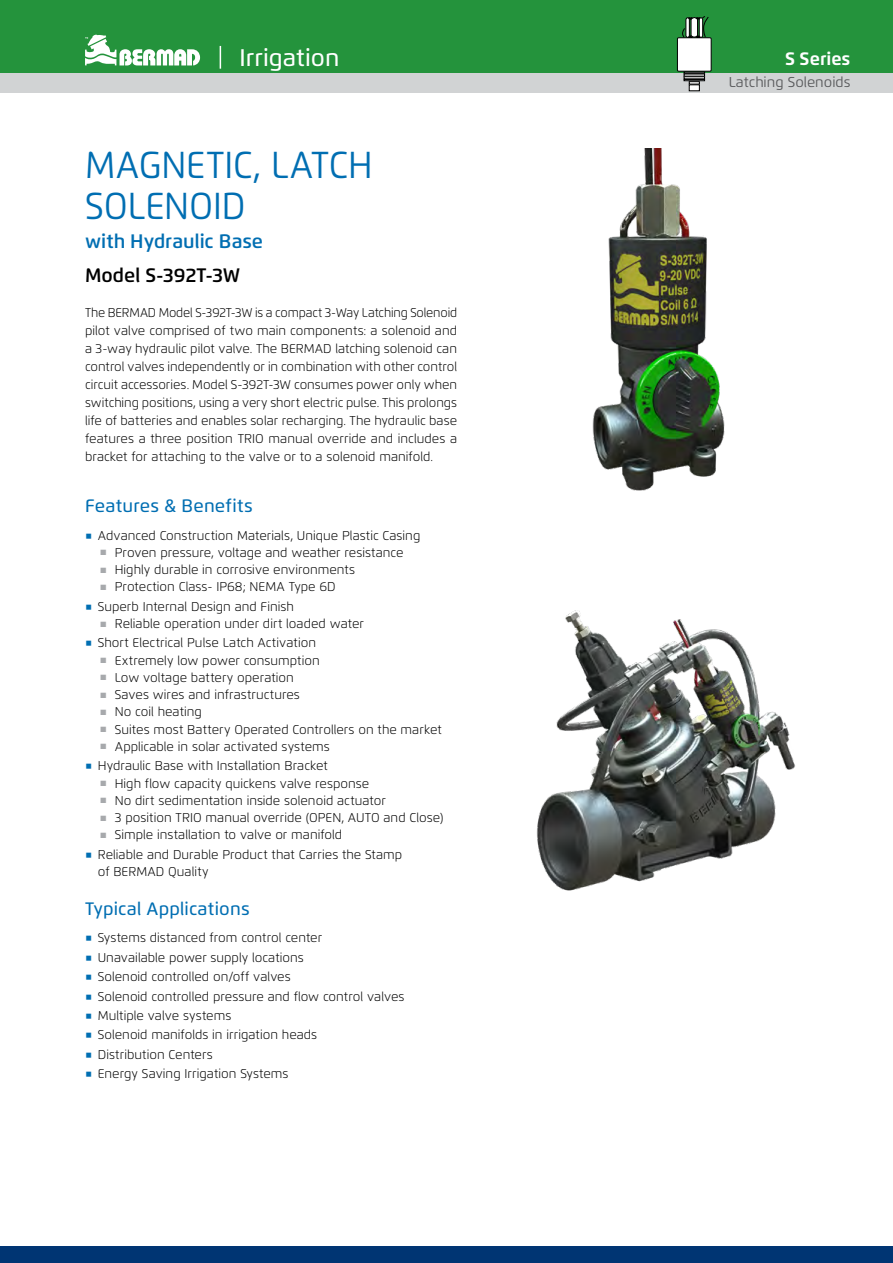
<style>
.page{position:relative;width:893px;height:1263px;background:#fff}
.page>*{position:absolute;margin:0;border:0;box-sizing:border-box;transform-origin:0 0}
.t1{font:37.5px/40.5px "Flexo";letter-spacing:-.005em;color:#006eb2;scale:.95 1}
.t2{font:500 24px "Flexo";color:#fff}
.t3{font:600 19.5px "Flexo";color:#006eb2}
.t4{font:600 19.5px "Flexo";color:#000}
.t5{font:500 18px "Flexo";letter-spacing:.015em;color:#006eb2}
.t6{font:700 18px "Flexo";color:#fff}
.t7{font:14.25px "Flexo";color:#58595b}
.t8{font:300 12.75px/19.4px "Flexo";color:#000}
.t9{font:300 12.75px/18px "Flexo";color:#000;text-align:justify;scale:.96 1}
.s1{font-family:"Win Soft Pro";font-weight:500;font-size:19.2px;color:#006eb2}
.s2{color:#a7a9ac}
</style>
<div class="page">
<div style="left:0;top:1247px;width:893px;height:16px;background:#003573"></div>
<div style="left:0;top:0;width:893px;height:74px;background:#24933c"></div>
<div style="left:0;top:74px;width:893px;height:19px;background:#d1d3d4"></div>
<svg style="left:220px;top:46px;width:1px;height:23px"></svg>
<svg style="left:676px;top:16px;width:36px;height:76px"></svg>
<img style="left:536px;top:610px;width:259px;height:281px">
<svg style="left:85px;top:35px;width:115px;height:31px"></svg>
<img style="left:592px;top:149px;width:133px;height:342px">
<h2 class="t2" style="left:240px;top:43px;width:101px">Irrigation</h2>
<h3 class="t6" style="left:785px;top:48px;width:67px">S Series</h3>
<p class="t7" style="left:729px;top:74px;width:123px">Latching Solenoids</p>
<h1 class="t1" style="left:85px;top:145px;width:304px">MAGNETIC, LATCH<br>SOLENOID</h1>
<h3 class="t3" style="left:85px;top:230px;width:180px">with Hydraulic Base</h3>
<h3 class="t4" style="left:85px;top:263px;width:157px">Model S-392T-3W</h3>
<p class="t9" style="left:85px;top:304px;width:389px">The BERMAD Model S-392T-3W is a compact 3-Way Latching Solenoid pilot valve comprised of two main components: a solenoid and a 3-way hydraulic pilot valve. The BERMAD latching solenoid can control valves independently or in combination with other control circuit accessories. Model S-392T-3W consumes power only when switching positions, using a very short electric pulse. This prolongs life of batteries and enables solar recharging. The hydraulic base features a three position TRIO manual override and includes a bracket for attaching to the valve or to a solenoid manifold.</p>
<h3 class="t5" style="left:85px;top:494px;width:169px">Features &amp; Benefits</h3>
<p class="t8" style="left:85px;top:525px;width:337px"><span class="s1">ֺ</span> Advanced Construction Materials, Unique Plastic Casing</p>
<p class="t8" style="left:100px;top:543px;width:305px"><span class="s2">■</span> Proven pressure, voltage and weather resistance</p>
<p class="t8" style="left:100px;top:560px;width:256px"><span class="s2">■</span> Highly durable in corrosive environments</p>
<p class="t8" style="left:85px;top:577px;width:252px;text-indent:15px"><span class="s2">■</span> Protection Class- IP68; NEMA Type 6D <span class="s1">ֺ</span> Superb Internal Design and Finish</p>
<p class="t8" style="left:85px;top:614px;width:280px;text-indent:15px"><span class="s2">■</span> Reliable operation under dirt loaded water <span class="s1">ֺ</span> Short Electrical Pulse Latch Activation</p>
<p class="t8" style="left:100px;top:650px;width:221px"><span class="s2">■</span> Extremely low power consumption</p>
<p class="t8" style="left:100px;top:668px;width:195px"><span class="s2">■</span> Low voltage battery operation</p>
<p class="t8" style="left:100px;top:685px;width:201px"><span class="s2">■</span> Saves wires and infrastructures</p>
<p class="t8" style="left:100px;top:702px;width:103px"><span class="s2">■</span> No coil heating</p>
<p class="t8" style="left:100px;top:719px;width:343px"><span class="s2">■</span> Suites most Battery Operated Controllers on the market</p>
<p class="t8" style="left:85px;top:737px;width:246px;text-align:right"><span class="s2">■</span> Applicable in solar activated systems<br><span class="s1">ֺ</span> Hydraulic Base with Installation Bracket</p>
<p class="t8" style="left:100px;top:773px;width:270px"><span class="s2">■</span> High flow capacity quickens valve response</p>
<p class="t8" style="left:100px;top:791px;width:287px"><span class="s2">■</span> No dirt sedimentation inside solenoid actuator</p>
<p class="t8" style="left:100px;top:808px;width:344px"><span class="s2">■</span> 3 position TRIO manual override (OPEN, AUTO and Close)</p>
<p class="t8" style="left:85px;top:825px;width:319px;text-indent:15px"><span class="s2">■</span> Simple installation to valve or manifold<br><span class="s1">ֺ</span> Reliable and Durable Product that Carries the Stamp</p>
<p class="t8" style="left:98px;top:862px;width:112px">of BERMAD Quality</p>
<h3 class="t5" style="left:85px;top:897px;width:166px">Typical Applications</h3>
<p class="t8" style="left:85px;top:928px;width:321px"><span class="s1">ֺ</span> Systems distanced from control center<br><span class="s1">ֺ</span> Unavailable power supply locations<br><span class="s1">ֺ</span> Solenoid controlled on/off valves<br><span class="s1">ֺ</span> Solenoid controlled pressure and flow control valves <span class="s1">ֺ</span> Multiple valve systems<br><span class="s1">ֺ</span> Solenoid manifolds in irrigation heads<br><span class="s1">ֺ</span> Distribution Centers<br><span class="s1">ֺ</span> Energy Saving Irrigation Systems</p>
</div>
